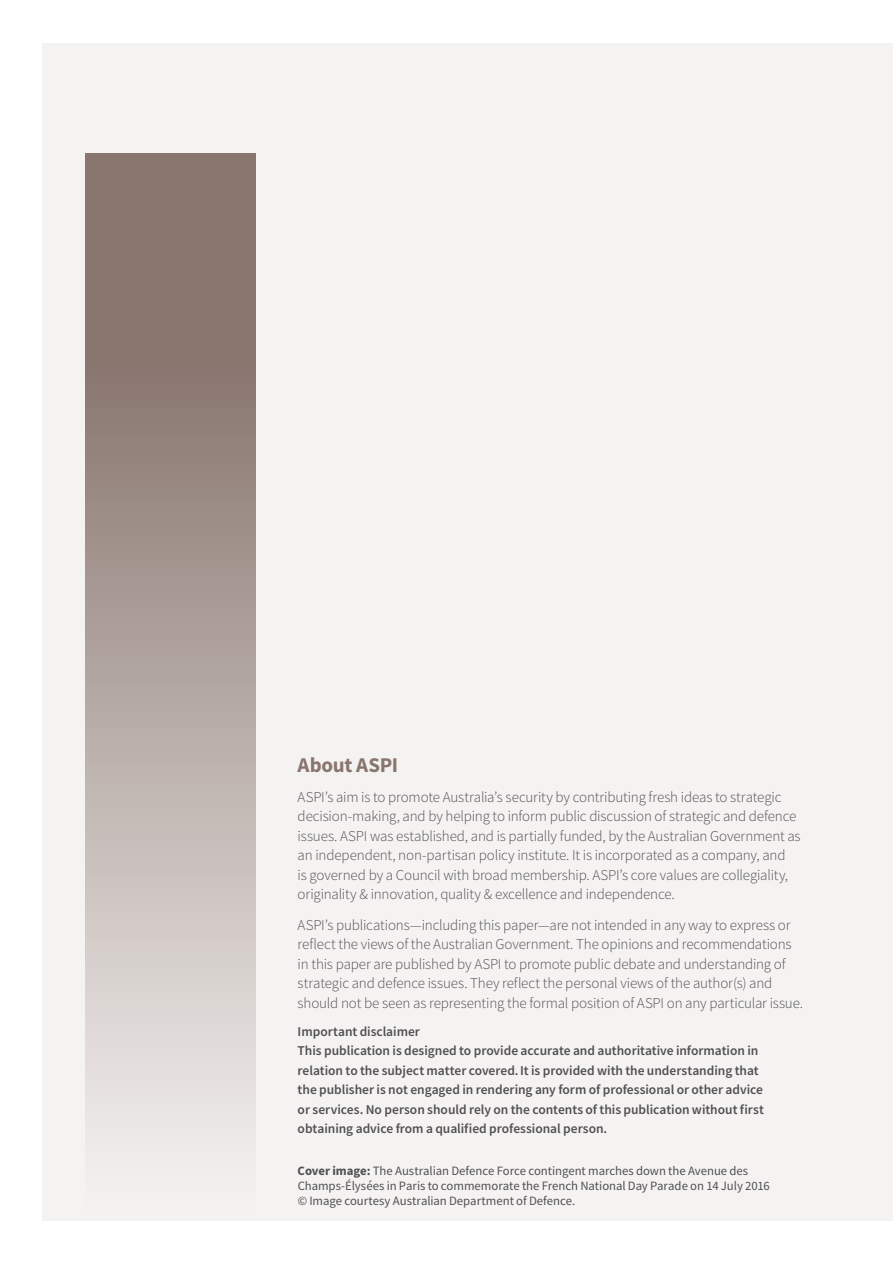
<style>
.page{position:relative;width:893px;height:1263px;background:#fff}
.page>*{position:absolute;margin:0;border:0;box-sizing:border-box;transform-origin:0 0}
.t1{font:700 21px "Source Sans Pro";letter-spacing:-.005em;color:#89766f}
.InsideCover_Text{font:300 15px/19.5px "Source Sans Pro";letter-spacing:-.01em;color:#504f53}
.Disclaimer{font:600 13.5px/19.5px "Source Sans Pro";letter-spacing:-.005em;color:#504f53}
.t2{font:12.75px/15px "Source Sans Pro";letter-spacing:-.005em;color:#504f53}
.s1{font-weight:700}
</style>
<div class="page">
<div style="left:43px;top:43px;width:849px;height:1177px;background:#f5f3f2"></div>
<svg style="left:85px;top:153px;width:170px;height:987px;background:#b0a39f"></svg>
<h2 class="t1" style="left:298px;top:751px;width:102px">About ASPI</h2>
<p class="InsideCover_Text" style="left:298px;top:787px;width:504px">ASPI’s aim is to promote Australia’s security by contributing fresh ideas to strategic decision‑making, and by helping to inform public discussion of strategic and defence issues. ASPI was established, and is partially funded, by the Australian Government as an independent, non-partisan policy institute. It is incorporated as a company, and<br>is governed by a Council with broad membership. ASPI’s core values are collegiality, originality &amp; innovation, quality &amp; excellence and independence.</p>
<p class="InsideCover_Text" style="left:298px;top:915px;width:507px">ASPI’s publications—including this paper—are not intended in any way to express or reflect the views of the Australian Government. The opinions and recommendations in this paper are published by ASPI to promote public debate and understanding of strategic and defence issues. They reflect the personal views of the author(s) and should not be seen as representing the formal position of ASPI on any particular issue.</p>
<p class="Disclaimer" style="left:298px;top:1021px;width:468px">Important disclaimer<br>This publication is designed to provide accurate and authoritative information in relation to the subject matter covered. It is provided with the understanding that the publisher is not engaged in rendering any form of professional or other advice or services. No person should rely on the contents of this publication without first obtaining advice from a qualified professional person.</p>
<p class="t2" style="left:298px;top:1163px;width:474px"><span class="s1">Cover image:</span> The Australian Defence Force contingent marches down the Avenue des<br>Champs-Élysées in Paris to commemorate the French National Day Parade on 14 July 2016 © Image courtesy Australian Department of Defence.</p>
</div>
